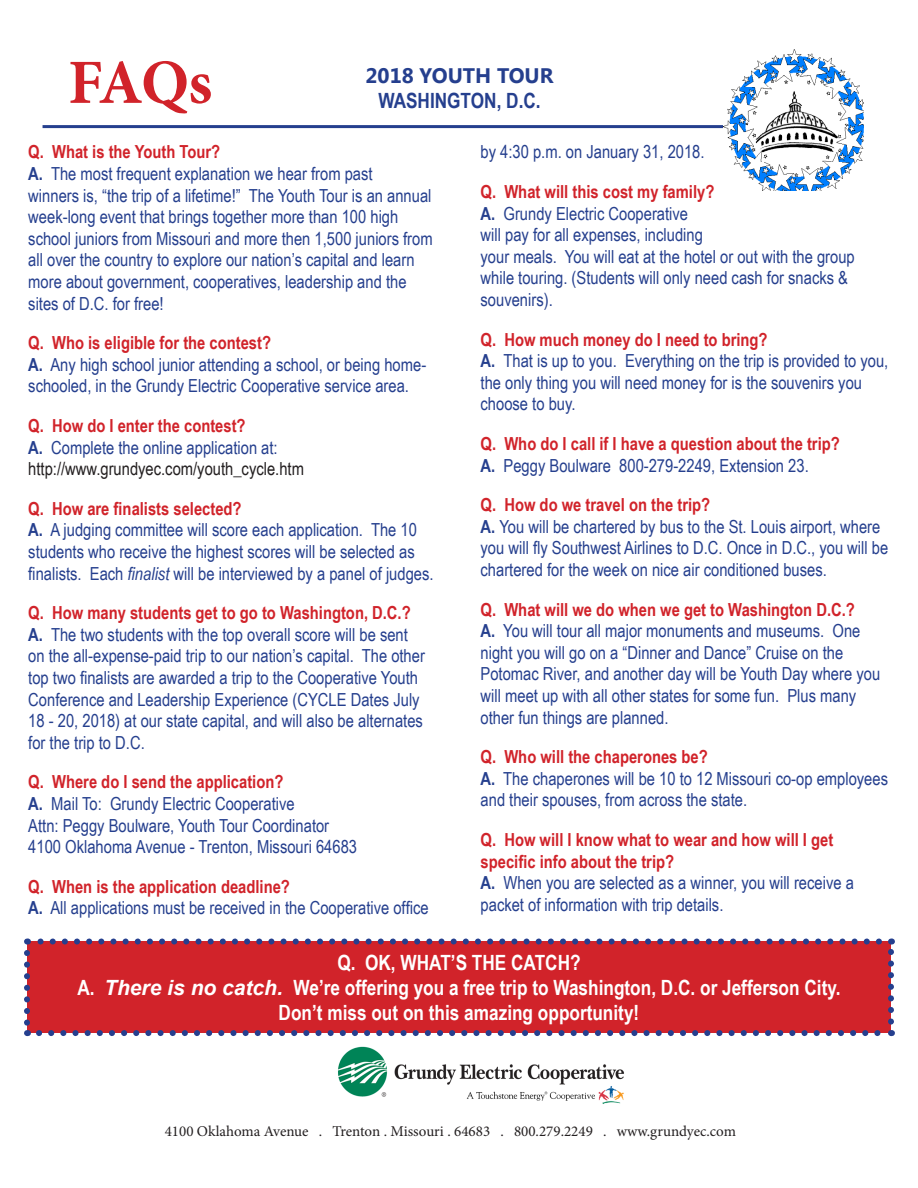
<style>
.page{position:relative;width:918px;height:1188px;background:#fff}
.page>*{position:absolute;margin:0;border:0;box-sizing:border-box;transform-origin:0 0}
.t1{font:700 63px "Minion Pro";color:#d1232a}
.t2{font:700 21px "Arial Narrow";color:#fff}
.t3{font:700 21px "Arial Narrow";color:#253f8e}
.t4{font:700 21px "Segoe UI";color:#253f8e}
.t5{font:18px/21.6px "Arial Narrow";color:#253f8e}
.t6{font:700 18px/21.6px "Arial Narrow";color:#d1232a}
.t7{font:18px "Arial Narrow";color:#231f20}
.t8{font:15px "Minion Pro";color:#231f20}
.s1{font-weight:700}
.s2{font-style:italic}
.s3{font-family:"Arial";font-style:italic}
</style>
<div class="page">
<hr style="left:43px;top:125px;width:680px;height:3px;background:#253f8e">
<img style="left:723px;top:50px;width:141px;height:140px">
<img style="left:755px;top:90px;width:86px;height:64px">
<div style="left:27px;top:942px;width:864px;height:91px;background:#d1232a"></div>
<svg style="left:39px;top:1030px;width:842px;height:6px"></svg>
<svg style="left:24px;top:953px;width:6px;height:83px"></svg>
<svg style="left:888px;top:939px;width:6px;height:83px"></svg>
<svg style="left:27px;top:939px;width:852px;height:6px"></svg>
<img style="left:338px;top:1046px;width:286px;height:58px">
<p class="t1" style="left:68px;top:38px;width:146px">FAQs</p>
<p class="t6" style="left:28px;top:140px;width:193px">Q. What is the Youth Tour?</p>
<p class="t5" style="left:28px;top:162px;width:406px"><span class="s1">A.</span> The most frequent explanation we hear from past<br>winners is, “the trip of a lifetime!” The Youth Tour is an annual week-long event that brings together more than 100 high school juniors from Missouri and more then 1,500 juniors from all over the country to explore our nation’s capital and learn more about government, cooperatives, leadership and the sites of D.C. for free!</p>
<p class="t6" style="left:28px;top:331px;width:244px">Q. Who is eligible for the contest?</p>
<p class="t5" style="left:28px;top:353px;width:399px"><span class="s1">A.</span> Any high school junior attending a school, or being home&shy;schooled, in the Grundy Electric Cooperative service area.</p>
<p class="t6" style="left:28px;top:414px;width:219px">Q. How do I enter the contest?</p>
<p class="t5" style="left:28px;top:436px;width:251px"><span class="s1">A.</span> Complete the online application at:</p>
<p class="t7" style="left:28px;top:456px;width:277px">http://www.grundyec.com/youth_cycle.htm</p>
<p class="t6" style="left:28px;top:497px;width:215px">Q. How are finalists selected?</p>
<p class="t5" style="left:28px;top:519px;width:407px"><span class="s1">A.</span> A judging committee will score each application. The 10 students who receive the highest scores will be selected as finalists. Each <span class="s2">finalist</span> will be interviewed by a panel of judges.</p>
<p class="t6" style="left:28px;top:601px;width:384px">Q. How many students get to go to Washington, D.C.?</p>
<p class="t5" style="left:28px;top:623px;width:398px"><span class="s1">A.</span> The two students with the top overall score will be sent on the all-expense-paid trip to our nation’s capital. The other top two finalists are awarded a trip to the Cooperative Youth Conference and Leadership Experience (CYCLE Dates July 18 - 20, 2018) at our state capital, and will also be alternates for the trip to D.C.</p>
<p class="t6" style="left:28px;top:770px;width:257px">Q. Where do I send the application?</p>
<p class="t5" style="left:28px;top:792px;width:268px"><span class="s1">A.</span> Mail To: Grundy Electric Cooperative</p>
<p class="t5" style="left:28px;top:814px;width:302px">Attn: Peggy Boulware, Youth Tour Coordinator</p>
<p class="t5" style="left:28px;top:835px;width:330px">4100 Oklahoma Avenue - Trenton, Missouri 64683</p>
<p class="t6" style="left:28px;top:875px;width:263px">Q. When is the application deadline?</p>
<p class="t5" style="left:28px;top:897px;width:402px"><span class="s1">A.</span> All applications must be received in the Cooperative office</p>
<p class="t4" style="left:366px;top:60px;width:189px">2018 YOUTH TOUR</p>
<p class="t3" style="left:378px;top:85px;width:164px">WASHINGTON, D.C.</p>
<p class="t5" style="left:481px;top:141px;width:226px">by 4:30 p.m. on January 31, 2018.</p>
<p class="t6" style="left:481px;top:180px;width:235px">Q. What will this cost my family?</p>
<p class="t5" style="left:481px;top:202px;width:209px"><span class="s1">A.</span> Grundy Electric Cooperative</p>
<p class="t5" style="left:481px;top:223px;width:224px">will pay for all expenses, including</p>
<p class="t5" style="left:481px;top:245px;width:376px">your meals. You will eat at the hotel or out with the group while touring. (Students will only need cash for snacks &amp; souvenirs).</p>
<p class="t6" style="left:481px;top:328px;width:289px">Q. How much money do I need to bring?</p>
<p class="t5" style="left:481px;top:349px;width:409px"><span class="s1">A.</span> That is up to you. Everything on the trip is provided to you, the only thing you will need money for is the souvenirs you choose to buy.</p>
<p class="t6" style="left:481px;top:432px;width:361px">Q. Who do I call if I have a question about the trip?</p>
<p class="t5" style="left:481px;top:454px;width:330px"><span class="s1">A.</span> Peggy Boulware 800-279-2249, Extension 23.</p>
<p class="t6" style="left:481px;top:493px;width:231px">Q. How do we travel on the trip?</p>
<p class="t5" style="left:481px;top:515px;width:409px"><span class="s1">A.</span> You will be chartered by bus to the St. Louis airport, where you will fly Southwest Airlines to D.C. Once in D.C., you will be chartered for the week on nice air conditioned buses.</p>
<p class="t6" style="left:481px;top:598px;width:376px">Q. What will we do when we get to Washington D.C.?</p>
<p class="t5" style="left:481px;top:619px;width:401px"><span class="s1">A.</span> You will tour all major monuments and museums. One night you will go on a “Dinner and Dance” Cruise on the Potomac River, and another day will be Youth Day where you will meet up with all other states for some fun. Plus many other fun things are planned.</p>
<p class="t6" style="left:481px;top:745px;width:229px">Q. Who will the chaperones be?</p>
<p class="t5" style="left:481px;top:767px;width:409px"><span class="s1">A.</span> The chaperones will be 10 to 12 Missouri co-op employees and their spouses, from across the state.</p>
<p class="t6" style="left:481px;top:828px;width:354px">Q. How will I know what to wear and how will I get specific info about the trip?</p>
<p class="t5" style="left:481px;top:871px;width:375px"><span class="s1">A.</span> When you are selected as a winner, you will receive a packet of information with trip details.</p>
<p class="t2" style="left:337px;top:946px;width:245px">Q. OK, WHAT’S THE CATCH?</p>
<p class="t2" style="left:78px;top:972px;width:764px">A. <span class="s3">There is no catch.</span> We’re offering you a free trip to Washington, D.C. or Jefferson City.</p>
<p class="t2" style="left:279px;top:997px;width:362px">Don’t miss out on this amazing opportunity!</p>
<p class="t8" style="left:165px;top:1122px;width:573px">4100 Oklahoma Avenue . Trenton . Missouri . 64683 . 800.279.2249 . www.grundyec.com</p>
</div>
